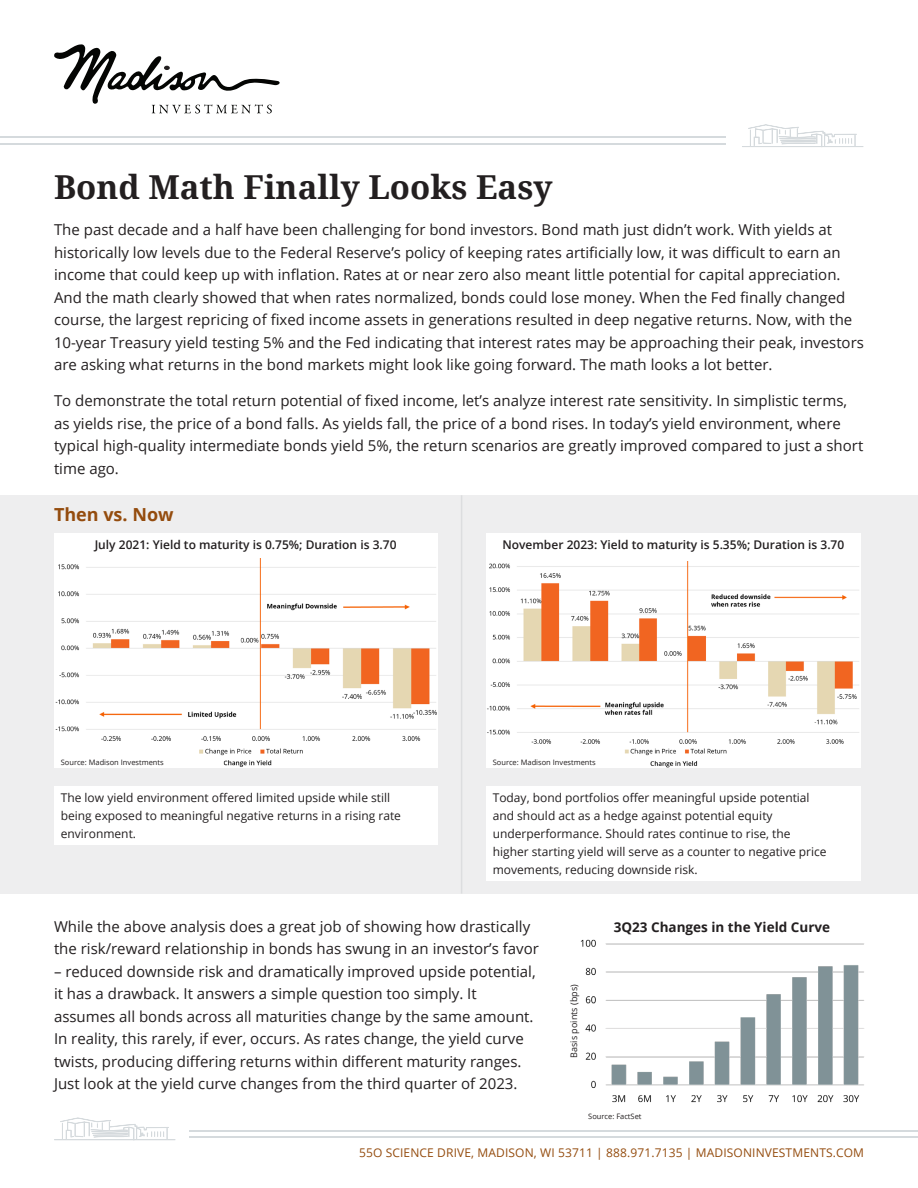
<style>
.page{position:relative;width:918px;height:1188px;background:#fff}
.page>*{position:absolute;margin:0;border:0;box-sizing:border-box;transform-origin:0 0}
.t1{font:700 33px "Droid Serif";color:#231f20}
.Body_L1_Headlines{font:700 18px "Open Sans";color:#944c0e}
.t2{font:15px/22.5px "Open Sans";color:#231f20}
.t3{font:700 13.5px "Open Sans";color:#231f20}
.t4{font:12px/18px "Open Sans";color:#231f20}
.t5{font:600 12px "Open Sans";color:#231f20}
.t6{font:12px "Open Sans";letter-spacing:.01em;color:#944c0e}
.t7{font:9px "Open Sans";color:#231f20}
.t8{font:7.5px "Open Sans";color:#231f20}
</style>
<div class="page">
<div style="left:0;top:495px;width:918px;height:399px;background:#eeeeef"></div>
<hr style="left:0;top:137px;width:726px;height:1px;background:#d5dadd">
<hr style="left:0;top:143px;width:726px;height:1px;background:#d5dadd">
<svg style="left:742px;top:124px;width:121px;height:23px"></svg>
<svg style="left:54px;top:44px;width:226px;height:70px"></svg>
<hr style="left:189px;top:1130px;width:729px;height:1px;background:#d5dadd">
<hr style="left:189px;top:1136px;width:729px;height:2px;background:#d5dadd">
<svg style="left:54px;top:1118px;width:122px;height:23px"></svg>
<hr style="left:461px;top:495px;width:1px;height:399px;background:#dcdddf">
<img style="left:54px;top:557px;width:383px;height:211px">
<div style="left:54px;top:533px;width:383px;height:24px;background:#fff"></div>
<img style="left:486px;top:560px;width:375px;height:208px">
<div style="left:486px;top:533px;width:375px;height:27px;background:#fff"></div>
<div style="left:486px;top:786px;width:375px;height:95px;background:#fff"></div>
<div style="left:54px;top:786px;width:383px;height:59px;background:#fff"></div>
<img style="left:580px;top:939px;width:284px;height:164px">
<p class="t1" style="left:54px;top:164px;width:500px">Bond Math Finally Looks Easy</p>
<p class="t2" style="left:54px;top:218px;width:811px">The past decade and a half have been challenging for bond investors. Bond math just didn’t work. With yields at historically low levels due to the Federal Reserve’s policy of keeping rates artificially low, it was difficult to earn an income that could keep up with inflation. Rates at or near zero also meant little potential for capital appreciation.<br>And the math clearly showed that when rates normalized, bonds could lose money. When the Fed finally changed course, the largest repricing of fixed income assets in generations resulted in deep negative returns. Now, with the 10-year Treasury yield testing 5% and the Fed indicating that interest rates may be approaching their peak, investors are asking what returns in the bond markets might look like going forward. The math looks a lot better.</p>
<p class="t2" style="left:54px;top:389px;width:811px">To demonstrate the total return potential of fixed income, let’s analyze interest rate sensitivity. In simplistic terms, as yields rise, the price of a bond falls. As yields fall, the price of a bond rises. In today’s yield environment, where typical high-quality intermediate bonds yield 5%, the return scenarios are greatly improved compared to just a short time ago.</p>
<p class="Body_L1_Headlines" style="left:54px;top:501px;width:121px">Then vs. Now</p>
<p class="t5" style="left:95px;top:536px;width:303px">July 2021: Yield to maturity is 0.75%; Duration is 3.70</p>
<p class="t5" style="left:502px;top:536px;width:343px">November 2023: Yield to maturity is 5.35%; Duration is 3.70</p>
<p class="t8" style="left:61px;top:757px;width:105px">Source: Madison Investments</p>
<p class="t8" style="left:493px;top:757px;width:105px">Source: Madison Investments</p>
<p class="t4" style="left:61px;top:788px;width:342px">The low yield environment offered limited upside while still being exposed to meaningful negative returns in a rising rate environment.</p>
<p class="t4" style="left:493px;top:788px;width:335px">Today, bond portfolios offer meaningful upside potential and should act as a hedge against potential equity underperformance. Should rates continue to rise, the higher starting yield will serve as a counter to negative price movements, reducing downside risk.</p>
<p class="t2" style="left:54px;top:914px;width:486px">While the above analysis does a great job of showing how drastically the risk/reward relationship in bonds has swung in an investor’s favor</p>
<p class="t2" style="left:54px;top:959px;width:483px">– reduced downside risk and dramatically improved upside potential, it has a drawback. It answers a simple question too simply. It assumes all bonds across all maturities change by the same amount.<br>In reality, this rarely, if ever, occurs. As rates change, the yield curve twists, producing differing returns within different maturity ranges.<br>Just look at the yield curve changes from the third quarter of 2023.</p>
<p class="t7" style="left:568px;top:1058px;width:75px;rotate:-90deg">Basis points (bps)</p>
<p class="t3" style="left:614px;top:917px;width:218px">3Q23 Changes in the Yield Curve</p>
<p class="t8" style="left:588px;top:1111px;width:55px">Source: FactSet</p>
<p class="t6" style="left:359px;top:1144px;width:507px">55O SCIENCE DRIVE, MADISON, WI 53711 | 888.971.7135 | MADISONINVESTMENTS.COM</p>
</div>
